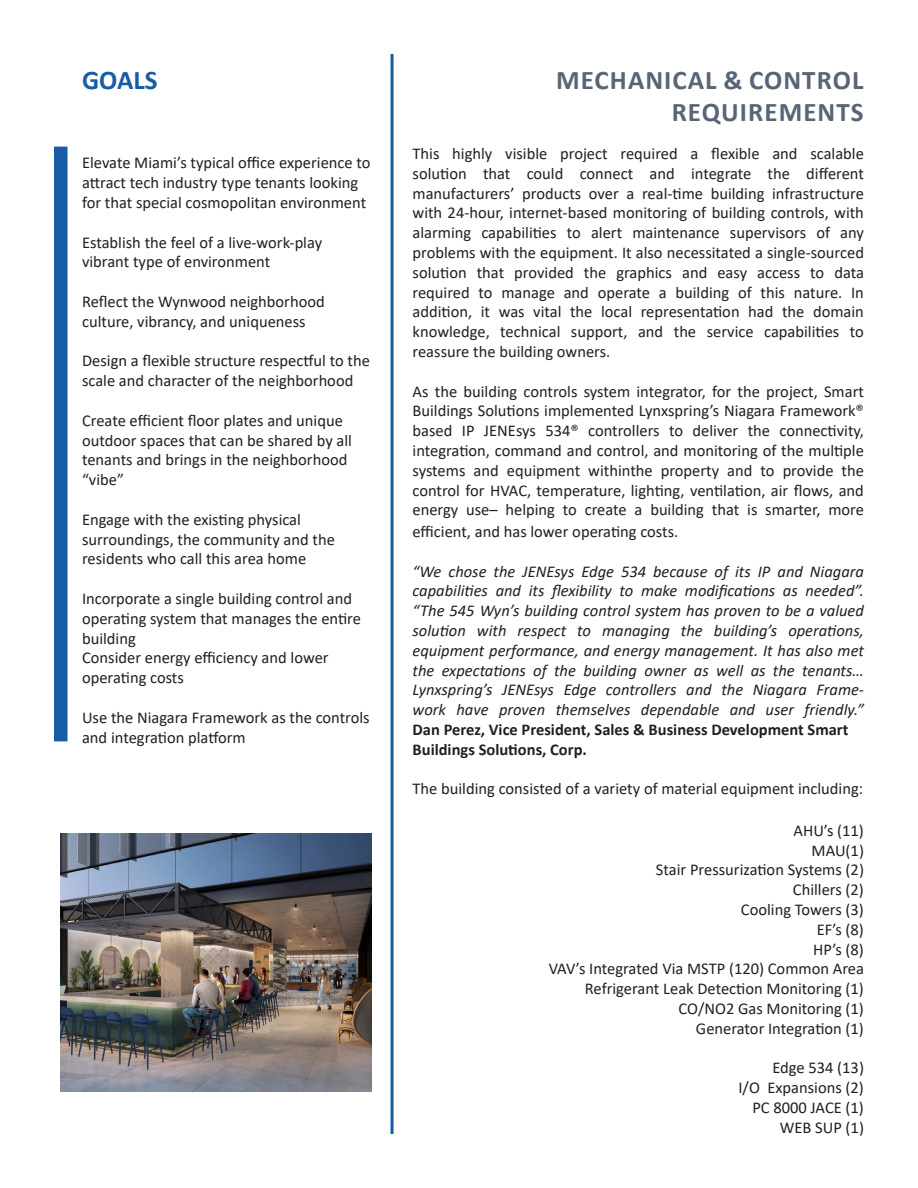
<style>
.page{position:relative;width:918px;height:1188px;background:#fff}
.page>*{position:absolute;margin:0;border:0;box-sizing:border-box;transform-origin:0 0}
.t1{font:700 27px "Calibri";letter-spacing:.04em;color:#596576}
.t2{font:700 27px "Calibri";color:#185ca8}
.t3{font:16.5px/19.8px "Calibri";color:#231f20}
.t4{font:italic 16.5px/19.8px "Calibri";color:#231f20}
.t5{font:700 16.5px/19.8px "Calibri";color:#231f20}
</style>
<div class="page">
<div style="left:54px;top:147px;width:14px;height:594px;background:#185ca8"></div>
<hr style="left:391px;top:54px;width:3px;height:1080px;background:#185ca8">
<img style="left:61px;top:834px;width:311px;height:257px">
<p class="t2" style="left:82px;top:61px;width:77px">GOALS</p>
<p class="t3" style="left:82px;top:153px;width:290px">Elevate Miami’s typical office experience to attract tech industry type tenants looking for that special cosmopolitan environment</p>
<p class="t3" style="left:82px;top:232px;width:242px">Establish the feel of a live-work-play vibrant type of environment</p>
<p class="t3" style="left:82px;top:291px;width:244px">Reflect the Wynwood neighborhood culture, vibrancy, and uniqueness</p>
<p class="t3" style="left:82px;top:351px;width:289px">Design a flexible structure respectful to the scale and character of the neighborhood</p>
<p class="t3" style="left:82px;top:410px;width:272px">Create efficient floor plates and unique outdoor spaces that can be shared by all tenants and brings in the neighborhood “vibe”</p>
<p class="t3" style="left:82px;top:509px;width:254px">Engage with the existing physical surroundings, the community and the residents who call this area home</p>
<p class="t3" style="left:82px;top:588px;width:281px">Incorporate a single building control and operating system that manages the entire building</p>
<p class="t3" style="left:82px;top:648px;width:248px">Consider energy efficiency and lower operating costs</p>
<p class="t3" style="left:82px;top:707px;width:289px">Use the Niagara Framework as the controls and integration platform</p>
<p class="t1" style="left:556px;top:61px;width:309px">MECHANICAL &amp; CONTROL</p>
<p class="t1" style="left:672px;top:93px;width:193px">REQUIREMENTS</p>
<p class="t3" style="left:413px;top:143px;width:453px">This highly visible project required a flexible and scalable</p>
<p class="t3" style="left:413px;top:163px;width:453px">solution that could connect and integrate the different</p>
<p class="t3" style="left:413px;top:183px;width:453px">manufacturers’ products over a real-time building infrastructure with 24-hour, internet-based monitoring of building controls, with</p>
<p class="t3" style="left:413px;top:222px;width:453px">alarming capabilities to alert maintenance supervisors of any</p>
<p class="t3" style="left:413px;top:242px;width:453px">problems with the equipment. It also necessitated a single-sourced solution that provided the graphics and easy access to data</p>
<p class="t3" style="left:413px;top:282px;width:453px">required to manage and operate a building of this nature. In</p>
<p class="t3" style="left:413px;top:302px;width:453px">addition, it was vital the local representation had the domain</p>
<p class="t3" style="left:413px;top:321px;width:453px">knowledge, technical support, and the service capabilities to</p>
<p class="t3" style="left:413px;top:341px;width:199px">reassure the building owners.</p>
<p class="t3" style="left:413px;top:381px;width:453px">As the building controls system integrator, for the project, Smart</p>
<p class="t3" style="left:413px;top:401px;width:453px">Buildings Solutions implemented Lynxspring’s Niagara Framework®</p>
<p class="t3" style="left:413px;top:420px;width:453px">based IP JENEsys 534® controllers to deliver the connectivity,</p>
<p class="t3" style="left:413px;top:440px;width:453px">integration, command and control, and monitoring of the multiple</p>
<p class="t3" style="left:413px;top:460px;width:453px">systems and equipment withinthe property and to provide the</p>
<p class="t3" style="left:413px;top:480px;width:453px">control for HVAC, temperature, lighting, ventilation, air flows, and energy use– helping to create a building that is smarter, more</p>
<p class="t3" style="left:413px;top:521px;width:267px">efficient, and has lower operating costs.</p>
<p class="t4" style="left:413px;top:560px;width:453px">“We chose the JENEsys Edge 534 because of its IP and Niagara</p>
<p class="t4" style="left:413px;top:580px;width:453px">capabilities and its flexibility to make modifications as needed”. “The 545 Wyn’s building control system has proven to be a valued</p>
<p class="t4" style="left:413px;top:620px;width:453px">solution with respect to managing the building’s operations,</p>
<p class="t4" style="left:413px;top:640px;width:453px">equipment performance, and energy management. It has also met the expectations of the building owner as well as the tenants…</p>
<p class="t4" style="left:413px;top:679px;width:453px">Lynxspring’s JENEsys Edge controllers and the Niagara Frame&shy;work have proven themselves dependable and user friendly.”</p>
<p class="t5" style="left:413px;top:719px;width:438px">Dan Perez, Vice President, Sales &amp; Business Development Smart<br>Buildings Solutions, Corp.</p>
<p class="t3" style="left:413px;top:779px;width:452px">The building consisted of a variety of material equipment including:</p>
<p class="t3" style="left:794px;top:820px;width:72px">AHU’s (11)</p>
<p class="t3" style="left:812px;top:840px;width:54px">MAU(1)</p>
<p class="t3" style="left:656px;top:860px;width:210px">Stair Pressurization Systems (2)</p>
<p class="t3" style="left:793px;top:879px;width:73px">Chillers (2)</p>
<p class="t3" style="left:741px;top:899px;width:125px">Cooling Towers (3)</p>
<p class="t3" style="left:817px;top:919px;width:49px">EF’s (8)</p>
<p class="t3" style="left:813px;top:939px;width:52px">HP’s (8)</p>
<p class="t3" style="left:549px;top:959px;width:317px">VAV’s Integrated Via MSTP (120) Common Area</p>
<p class="t3" style="left:585px;top:978px;width:281px">Refrigerant Leak Detection Monitoring (1)</p>
<p class="t3" style="left:678px;top:998px;width:187px">CO/NO2 Gas Monitoring (1)</p>
<p class="t3" style="left:696px;top:1018px;width:170px">Generator Integration (1)</p>
<p class="t3" style="left:772px;top:1058px;width:93px">Edge 534 (13)</p>
<p class="t3" style="left:738px;top:1077px;width:127px">I/O Expansions (2)</p>
<p class="t3" style="left:752px;top:1097px;width:113px">PC 8000 JACE (1)</p>
<p class="t3" style="left:780px;top:1117px;width:86px">WEB SUP (1)</p>
</div>
